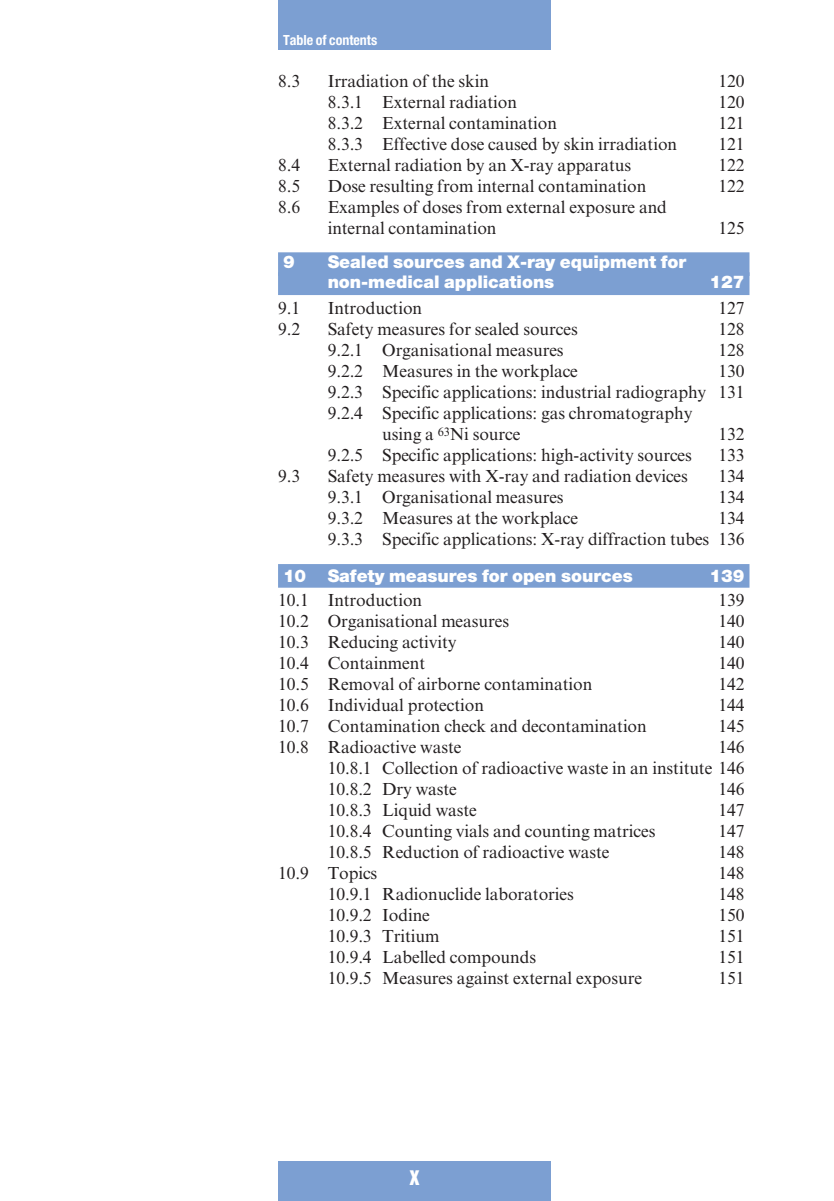
<style>
.page{position:relative;width:834px;height:1201px;background:#fff}
.page>*{position:absolute;margin:0;border:0;box-sizing:border-box;transform-origin:0 0}
.t1{font:18.38px "Helvetica Inserat LT Std";color:#fff}
.t2{font:17.5px/21px "Times New Roman MT Std";letter-spacing:-.005em;color:#231f20}
.t3{font:900 17.5px/19.8px "Helvetica Neue LT Std";letter-spacing:-.005em;color:#fff}
.t4{font:700 condensed 14px "Helvetica Neue LT Std";color:#fff}
</style>
<div class="page">
<div style="left:278px;top:0;width:273px;height:50px;background:#7c9fd2"></div>
<div style="left:278px;top:1161px;width:273px;height:40px;background:#7c9fd2"></div>
<div style="left:278px;top:252px;width:471px;height:24px;background:#7c9fd2"></div>
<div style="left:278px;top:272px;width:471px;height:23px;background:#7c9fd2"></div>
<div style="left:278px;top:564px;width:471px;height:24px;background:#7c9fd2"></div>
<p class="t4" style="left:283px;top:35px;width:96px">Table of contents</p>
<p class="t2" style="left:278px;top:72px;width:24px">8.3</p>
<p class="t2" style="left:328px;top:72px;width:163px">Irradiation of the skin</p>
<p class="t2" style="left:718px;top:72px;width:28px">120</p>
<p class="t2" style="left:328px;top:93px;width:191px">8.3.1 External radiation</p>
<p class="t2" style="left:718px;top:93px;width:28px">120</p>
<p class="t2" style="left:328px;top:114px;width:231px">8.3.2 External contamination</p>
<p class="t2" style="left:718px;top:114px;width:28px">121</p>
<p class="t2" style="left:328px;top:135px;width:351px">8.3.3 Effective dose caused by skin irradiation</p>
<p class="t2" style="left:718px;top:135px;width:28px">121</p>
<p class="t2" style="left:278px;top:156px;width:24px">8.4</p>
<p class="t2" style="left:328px;top:156px;width:305px">External radiation by an X-ray apparatus</p>
<p class="t2" style="left:718px;top:156px;width:28px">122</p>
<p class="t2" style="left:278px;top:177px;width:24px">8.5</p>
<p class="t2" style="left:328px;top:177px;width:320px">Dose resulting from internal contamination</p>
<p class="t2" style="left:718px;top:177px;width:28px">122</p>
<p class="t2" style="left:278px;top:198px;width:24px">8.6</p>
<p class="t2" style="left:328px;top:198px;width:341px">Examples of doses from external exposure and internal contamination</p>
<p class="t2" style="left:718px;top:219px;width:28px">125</p>
<p class="t3" style="left:283px;top:254px;width:13px">9</p>
<p class="t3" style="left:328px;top:254px;width:360px">Sealed sources and X-ray equipment for non-medical applications</p>
<p class="t3" style="left:709px;top:274px;width:36px">127</p>
<p class="t2" style="left:278px;top:299px;width:24px">9.1</p>
<p class="t2" style="left:328px;top:299px;width:96px">Introduction</p>
<p class="t2" style="left:718px;top:299px;width:28px">127</p>
<p class="t2" style="left:278px;top:320px;width:24px">9.2</p>
<p class="t2" style="left:328px;top:320px;width:252px">Safety measures for sealed sources</p>
<p class="t2" style="left:718px;top:320px;width:28px">128</p>
<p class="t2" style="left:328px;top:341px;width:237px">9.2.1 Organisational measures</p>
<p class="t2" style="left:718px;top:341px;width:28px">128</p>
<p class="t2" style="left:328px;top:362px;width:252px">9.2.2 Measures in the workplace</p>
<p class="t2" style="left:718px;top:362px;width:28px">130</p>
<p class="t2" style="left:328px;top:383px;width:418px">9.2.3 Specific applications: industrial radiography 131</p>
<p class="t2" style="left:328px;top:404px;width:366px">9.2.4 Specific applications: gas chromatography</p>
<p class="t2" style="left:382px;top:425px;width:140px">using a <sup>63</sup>Ni source</p>
<p class="t2" style="left:718px;top:425px;width:28px">132</p>
<p class="t2" style="left:328px;top:446px;width:366px">9.2.5 Specific applications: high-activity sources</p>
<p class="t2" style="left:718px;top:446px;width:28px">133</p>
<p class="t2" style="left:278px;top:467px;width:24px">9.3</p>
<p class="t2" style="left:328px;top:467px;width:362px">Safety measures with X-ray and radiation devices</p>
<p class="t2" style="left:718px;top:467px;width:28px">134</p>
<p class="t2" style="left:328px;top:488px;width:237px">9.3.1 Organisational measures</p>
<p class="t2" style="left:718px;top:488px;width:28px">134</p>
<p class="t2" style="left:328px;top:509px;width:252px">9.3.2 Measures at the workplace</p>
<p class="t2" style="left:328px;top:509px;width:418px;text-align:right">134<br>9.3.3 Specific applications: X-ray diffraction tubes 136</p>
<p class="t3" style="left:283px;top:568px;width:351px">10 Safety measures for open sources</p>
<p class="t3" style="left:709px;top:568px;width:36px">139</p>
<p class="t2" style="left:278px;top:591px;width:146px">10.1 Introduction</p>
<p class="t2" style="left:718px;top:591px;width:28px">139</p>
<p class="t2" style="left:278px;top:612px;width:232px">10.2 Organisational measures</p>
<p class="t2" style="left:718px;top:612px;width:28px">140</p>
<p class="t2" style="left:278px;top:633px;width:180px">10.3 Reducing activity</p>
<p class="t2" style="left:718px;top:633px;width:28px">140</p>
<p class="t2" style="left:278px;top:654px;width:149px">10.4 Containment</p>
<p class="t2" style="left:718px;top:654px;width:28px">140</p>
<p class="t2" style="left:278px;top:675px;width:316px">10.5 Removal of airborne contamination</p>
<p class="t2" style="left:718px;top:675px;width:28px">142</p>
<p class="t2" style="left:278px;top:696px;width:208px">10.6 Individual protection</p>
<p class="t2" style="left:718px;top:696px;width:28px">144</p>
<p class="t2" style="left:278px;top:717px;width:370px">10.7 Contamination check and decontamination</p>
<p class="t2" style="left:718px;top:717px;width:28px">145</p>
<p class="t2" style="left:278px;top:738px;width:185px">10.8 Radioactive waste</p>
<p class="t2" style="left:328px;top:738px;width:418px;text-align:justify;text-indent:391px">146<br>10.8.1 Collection of radioactive waste in an institute 146<br>10.8.2 Dry waste</p>
<p class="t2" style="left:718px;top:780px;width:28px">146</p>
<p class="t2" style="left:328px;top:801px;width:151px">10.8.3 Liquid waste</p>
<p class="t2" style="left:718px;top:801px;width:28px">147</p>
<p class="t2" style="left:328px;top:822px;width:329px">10.8.4 Counting vials and counting matrices</p>
<p class="t2" style="left:718px;top:822px;width:28px">147</p>
<p class="t2" style="left:328px;top:843px;width:283px">10.8.5 Reduction of radioactive waste</p>
<p class="t2" style="left:718px;top:843px;width:28px">148</p>
<p class="t2" style="left:278px;top:864px;width:101px">10.9 Topics</p>
<p class="t2" style="left:718px;top:864px;width:28px">148</p>
<p class="t2" style="left:328px;top:885px;width:248px">10.9.1 Radionuclide laboratories</p>
<p class="t2" style="left:718px;top:885px;width:28px">148</p>
<p class="t2" style="left:328px;top:906px;width:104px">10.9.2 Iodine</p>
<p class="t2" style="left:718px;top:906px;width:28px">150</p>
<p class="t2" style="left:328px;top:927px;width:113px">10.9.3 Tritium</p>
<p class="t2" style="left:718px;top:927px;width:28px">151</p>
<p class="t2" style="left:328px;top:948px;width:210px">10.9.4 Labelled compounds</p>
<p class="t2" style="left:718px;top:948px;width:28px">151</p>
<p class="t2" style="left:328px;top:969px;width:316px">10.9.5 Measures against external exposure</p>
<p class="t2" style="left:718px;top:969px;width:28px">151</p>
<p class="t1" style="left:409px;top:1170px;width:12px">X</p>
</div>
